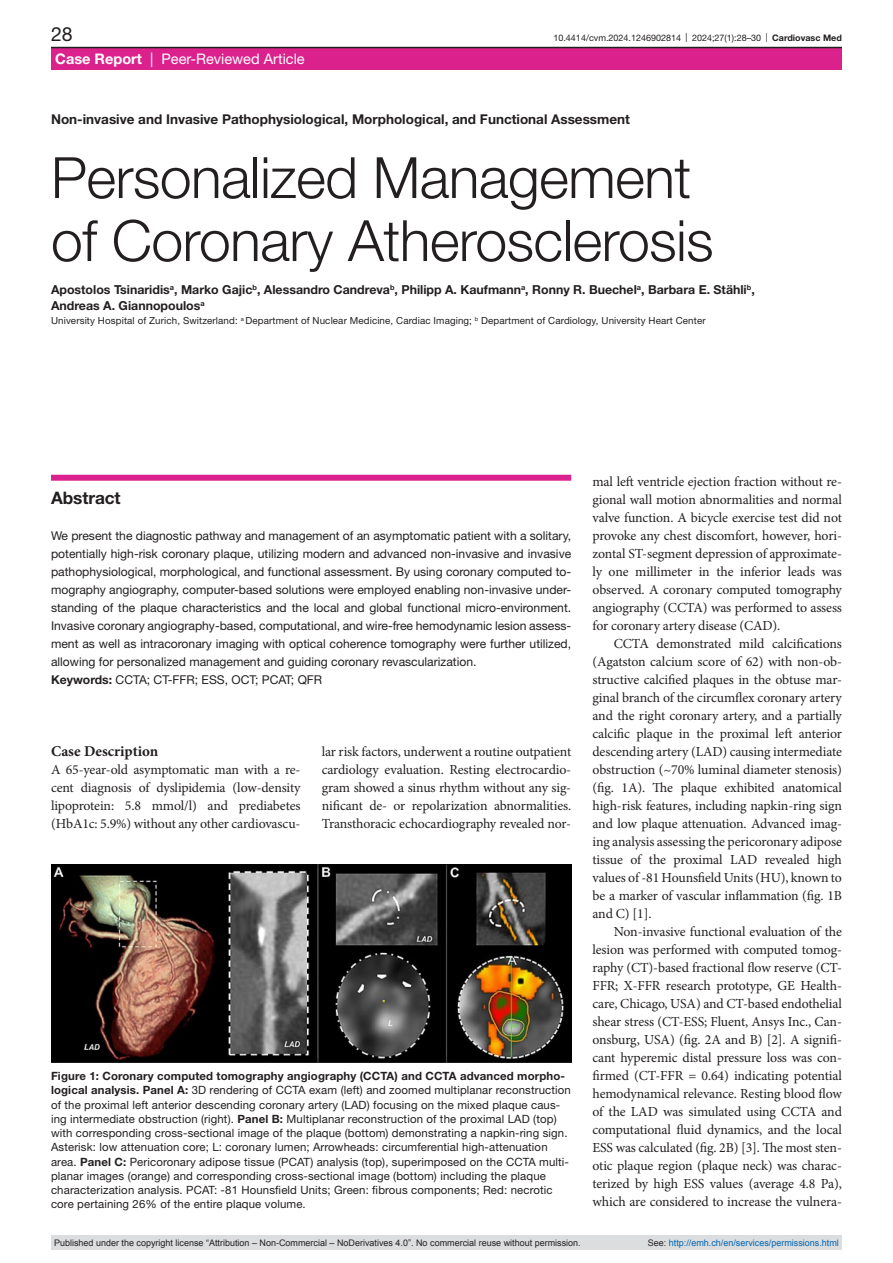
<style>
.page{position:relative;width:893px;height:1263px;background:#fff}
.page>*{position:absolute;margin:0;border:0;box-sizing:border-box;transform-origin:0 0}
.article-title-L38{font:300 57px/63px "Helvetica Neue LT Pro";letter-spacing:-.01em;color:#231f20}
.pagina{font:19.5px "Helvetica Neue LT Pro";color:#231f20}
.box-head1-start{font:700 17.25px "Helvetica Neue LT Pro";letter-spacing:-.005em;color:#231f20}
.head2{font:700 15px "Minion Pro";color:#231f20}
.t1{font:14.55px "Helvetica Neue LT Pro";color:#fff}
.paragraph-indent{font:13.8px/18px "Minion Pro";letter-spacing:-.01em;color:#231f20;text-align:justify}
.paragraph{font:13.8px/18px "Minion Pro";letter-spacing:-.01em;color:#231f20;text-align:justify}
.pre-heading{font:700 13.5px "Helvetica Neue LT Pro";color:#231f20}
.authors{font:700 12.3px/16.5px "Helvetica Neue LT Pro";color:#231f20}
.box-paragraph{font:12.15px/18px "Helvetica Neue LT Pro";color:#231f20;text-align:justify}
.figure-caption{font:11.4px/14.2px "Helvetica Neue LT Pro";letter-spacing:.01em;color:#231f20}
.affiliations{font:9.75px "Helvetica Neue LT Pro";letter-spacing:.01em;color:#231f20}
.t2{font:9px "Arial";color:#231f20}
.t3{font:9px "Helvetica Neue LT Pro";color:#231f20}
.t4{font:9px "Arial";color:#0066b3}
.s1{font-weight:700}
.s2{color:#231f20}
</style>
<div class="page">
<div style="left:51px;top:47px;width:791px;height:23px;background:#db228c"></div>
<hr style="left:51px;top:47px;width:791px;height:1px;background:#231f20">
<div style="left:51px;top:475px;width:520px;height:6px;background:#db228c"></div>
<img style="left:51px;top:864px;width:520px;height:198px">
<div style="left:51px;top:1235px;width:791px;height:15px;background:#dcdddf"></div>
<p class="pagina" style="left:51px;top:22px;width:23px">28</p>
<p class="t3" style="left:553px;top:32px;width:290px">10.4414/cvm.2024.1246902814 | 2024;27(1):28–30 | <span class="s1">Cardiovasc Med</span></p>
<p class="t1" style="left:55px;top:49px;width:251px"><span class="s1">Case Report</span> | Peer-Reviewed Article</p>
<p class="pre-heading" style="left:51px;top:111px;width:580px">Non-invasive and Invasive Pathophysiological, Morphological, and Functional Assessment</p>
<p class="article-title-L38" style="left:51px;top:145px;width:664px">Personalized Management of Coronary Atherosclerosis</p>
<p class="authors" style="left:51px;top:281px;width:705px">Apostolos Tsinaridis<sup>a</sup>, Marko Gajic<sup>b</sup>, Alessandro Candreva<sup>b</sup>, Philipp A. Kaufmann<sup>a</sup>, Ronny R. Buechel<sup>a</sup>, Barbara E. Stähli<sup>b</sup>,<br>Andreas A. Giannopoulos<sup>a</sup></p>
<p class="affiliations" style="left:51px;top:314px;width:656px">University Hospital of Zurich, Switzerland: <sup>a</sup> Department of Nuclear Medicine, Cardiac Imaging; <sup>b</sup> Department of Cardiology, University Heart Center</p>
<p class="paragraph" style="left:592px;top:473px;width:251px">mal left ventricle ejection fraction without re&shy;gional wall motion abnormalities and normal valve function. A bicycle exercise test did not provoke any chest discomfort, however, hori&shy;zontal ST-segment depression of approximate&shy;ly one millimeter in the inferior leads was observed. A coronary computed tomography angiography (CCTA) was performed to assess for coronary artery disease (CAD).</p>
<p class="paragraph-indent" style="left:592px;top:635px;width:251px;text-indent:21px">CCTA demonstrated mild calcifications (Agatston calcium score of 62) with non-ob&shy;structive calcified plaques in the obtuse mar&shy;ginal branch of the circumflex coronary artery and the right coronary artery, and a partially calcific plaque in the proximal left anterior descending artery (LAD) causing intermediate obstruction (~70% luminal diameter stenosis) (fig. 1A). The plaque exhibited anatomical high-risk features, including napkin-ring sign and low plaque attenuation. Advanced imag&shy;ing analysis assessing the pericoronary adipose tissue of the proximal LAD revealed high values of -81 Hounsfield Units (HU), known to be a marker of vascular inflammation (fig. 1B and C) [1].</p>
<p class="paragraph-indent" style="left:592px;top:923px;width:251px;text-indent:21px">Non-invasive functional evaluation of the lesion was performed with computed tomog&shy;raphy (CT)-based fractional flow reserve (CT-FFR; X-FFR research prototype, GE Health&shy;care, Chicago, USA) and CT-based endothelial shear stress (CT-ESS; Fluent, Ansys Inc., Can&shy;onsburg, USA) (fig. 2A and B) [2]. A signifi&shy;cant hyperemic distal pressure loss was con&shy;firmed (CT-FFR = 0.64) indicating potential hemodynamical relevance. Resting blood flow of the LAD was simulated using CCTA and computational fluid dynamics, and the local ESS was calculated (fig. 2B) [3]. The most sten&shy;otic plaque region (plaque neck) was charac&shy;terized by high ESS values (average 4.8 Pa), which are considered to increase the vulnera-</p>
<p class="box-head1-start" style="left:51px;top:487px;width:71px">Abstract</p>
<p class="box-paragraph" style="left:51px;top:526px;width:522px">We present the diagnostic pathway and management of an asymptomatic patient with a solitary, potentially high-risk coronary plaque, utilizing modern and advanced non-invasive and invasive pathophysiological, morphological, and functional assessment. By using coronary computed to&shy;mography angiography, computer-based solutions were employed enabling non-invasive under&shy;standing of the plaque characteristics and the local and global functional micro-environment.<br>Invasive coronary angiography-based, computational, and wire-free hemodynamic lesion assess&shy;ment as well as intracoronary imaging with optical coherence tomography were further utilized, allowing for personalized management and guiding coronary revascularization.</p>
<p class="box-paragraph" style="left:51px;top:670px;width:273px"><span class="s1">Keywords:</span> CCTA; CT-FFR; ESS, OCT; PCAT; QFR</p>
<p class="head2" style="left:51px;top:741px;width:109px">Case Description</p>
<p class="paragraph" style="left:51px;top:761px;width:251px">A 65-year-old asymptomatic man with a re&shy;cent diagnosis of dyslipidemia (low-density lipoprotein: 5.8 mmol/l) and prediabetes (HbA1c: 5.9%) without any other cardiovascu-</p>
<p class="paragraph" style="left:322px;top:743px;width:251px">lar risk factors, underwent a routine outpatient cardiology evaluation. Resting electrocardio&shy;gram showed a sinus rhythm without any sig&shy;nificant de- or repolarization abnormalities.<br>Transthoracic echocardiography revealed nor-</p>
<p class="figure-caption" style="left:51px;top:1069px;width:521px"><span class="s1">Figure 1: Coronary computed tomography angiography (CCTA) and CCTA advanced morpho&shy;logical analysis. Panel A:</span> 3D rendering of CCTA exam (left) and zoomed multiplanar reconstruction of the proximal left anterior descending coronary artery (LAD) focusing on the mixed plaque caus&shy;ing intermediate obstruction (right). <span class="s1">Panel B:</span> Multiplanar reconstruction of the proximal LAD (top) with corresponding cross-sectional image of the plaque (bottom) demonstrating a napkin-ring sign.<br>Asterisk: low attenuation core; L: coronary lumen; Arrowheads: circumferential high-attenuation area. <span class="s1">Panel C:</span> Pericoronary adipose tissue (PCAT) analysis (top), superimposed on the CCTA multi&shy;planar images (orange) and corresponding cross-sectional image (bottom) including the plaque characterization analysis. PCAT: -81 Hounsfield Units; Green: fibrous components; Red: necrotic core pertaining 26% of the entire plaque volume.</p>
<p class="t2" style="left:54px;top:1237px;width:528px">Published under the copyright license “Attribution – Non-Commercial – NoDerivatives 4.0”. No commercial reuse without permission.</p>
<p class="t4" style="left:648px;top:1237px;width:193px"><span class="s2">See:</span> http://emh.ch/en/services/permissions.html</p>
</div>
